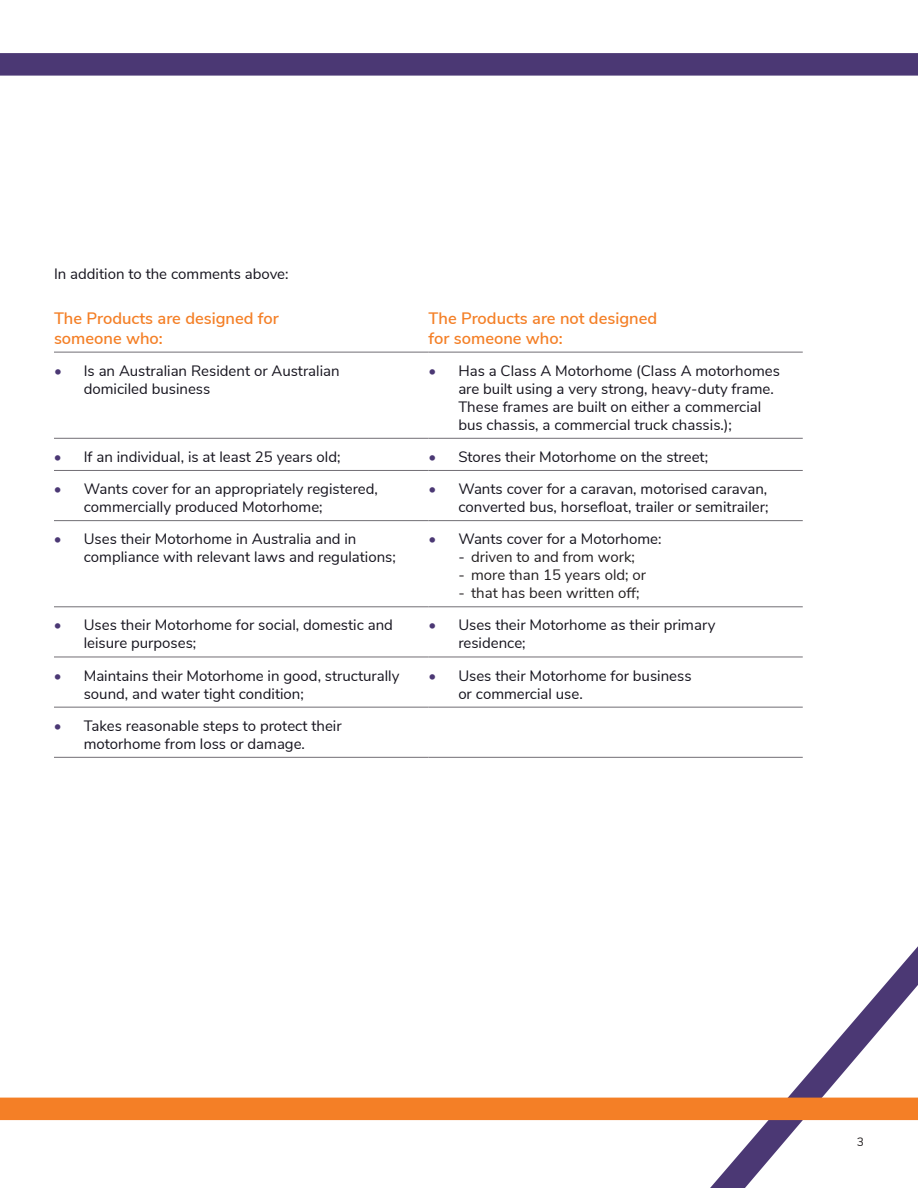
<style>
.page{position:relative;width:918px;height:1188px;background:#fff}
.page>*{position:absolute;margin:0;border:0;box-sizing:border-box;transform-origin:0 0}
.t1{font:600 16.5px/19.8px "Nunito Sans";color:#f47f26}
.t2{font:15px/18px "Nunito Sans";color:#16141e}
.t3{font:15px "Nunito Sans";color:#231f20}
.t4{font:12px "Nunito Sans";color:#231f20}
.s1{color:#4b3874}
.s2{color:#16141e}
</style>
<div class="page">
<svg style="left:710px;top:946px;width:208px;height:242px"></svg>
<hr style="left:54px;top:352px;width:375px;height:1px;background:#716e74">
<hr style="left:429px;top:352px;width:374px;height:1px;background:#716e74">
<hr style="left:54px;top:438px;width:375px;height:1px;background:#716e74">
<hr style="left:429px;top:438px;width:374px;height:1px;background:#716e74">
<hr style="left:54px;top:470px;width:375px;height:1px;background:#716e74">
<hr style="left:429px;top:470px;width:374px;height:1px;background:#716e74">
<hr style="left:54px;top:520px;width:375px;height:1px;background:#716e74">
<hr style="left:429px;top:520px;width:374px;height:1px;background:#716e74">
<hr style="left:54px;top:606px;width:375px;height:1px;background:#716e74">
<hr style="left:429px;top:606px;width:374px;height:1px;background:#716e74">
<hr style="left:54px;top:657px;width:375px;height:1px;background:#716e74">
<hr style="left:429px;top:657px;width:374px;height:1px;background:#716e74">
<hr style="left:54px;top:707px;width:375px;height:1px;background:#716e74">
<hr style="left:429px;top:707px;width:374px;height:1px;background:#716e74">
<hr style="left:54px;top:757px;width:375px;height:1px;background:#716e74">
<hr style="left:429px;top:757px;width:374px;height:1px;background:#716e74">
<div style="left:0;top:53px;width:918px;height:23px;background:#4b3874"></div>
<div style="left:0;top:1098px;width:918px;height:22px;background:#f47f26"></div>
<p class="t2" style="left:54px;top:264px;width:236px">In addition to the comments above:</p>
<p class="t1" style="left:54px;top:307px;width:226px">The Products are designed for someone who:</p>
<p class="t1" style="left:429px;top:307px;width:230px">The Products are not designed for someone who:</p>
<p class="t2" style="left:84px;top:361px;width:257px;text-indent:-30px"><span class="s1">•</span> Is an Australian Resident or Australian domiciled business</p>
<p class="t2" style="left:458px;top:361px;width:323px;text-indent:-30px"><span class="s1">•</span> Has a Class A Motorhome (Class A motorhomes are built using a very strong, heavy-duty frame.<br>These frames are built on either a commercial bus chassis, a commercial truck chassis.);</p>
<p class="t2" style="left:54px;top:447px;width:288px"><span class="s1">•</span> If an individual, is at least 25 years old;</p>
<p class="t2" style="left:429px;top:447px;width:281px"><span class="s1">•</span> Stores their Motorhome on the street;</p>
<p class="t2" style="left:84px;top:479px;width:296px;text-indent:-30px"><span class="s1">•</span> Wants cover for an appropriately registered, commercially produced Motorhome;</p>
<p class="t2" style="left:429px;top:479px;width:342px;text-align:right"><span class="s1">•</span> Wants cover for a caravan, motorised caravan, converted bus, horsefloat, trailer or semitrailer;</p>
<p class="t2" style="left:84px;top:529px;width:314px;text-indent:-30px"><span class="s1">•</span> Uses their Motorhome in Australia and in compliance with relevant laws and regulations;</p>
<p class="t2" style="left:429px;top:529px;width:234px"><span class="s1">•</span> Wants cover for a Motorhome:</p>
<p class="t3" style="left:458px;top:546px;width:178px"><span class="s2">-</span> driven to and from work;</p>
<p class="t3" style="left:458px;top:564px;width:189px">- more than 15 years old; or</p>
<p class="t3" style="left:458px;top:582px;width:183px">- that has been written off;</p>
<p class="t2" style="left:84px;top:615px;width:311px;text-indent:-30px"><span class="s1">•</span> Uses their Motorhome for social, domestic and leisure purposes;</p>
<p class="t2" style="left:458px;top:615px;width:259px;text-indent:-30px"><span class="s1">•</span> Uses their Motorhome as their primary residence;</p>
<p class="t2" style="left:84px;top:666px;width:317px;text-indent:-30px"><span class="s1">•</span> Maintains their Motorhome in good, structurally sound, and water tight condition;</p>
<p class="t2" style="left:458px;top:666px;width:235px;text-indent:-30px"><span class="s1">•</span> Uses their Motorhome for business or commercial use.</p>
<p class="t2" style="left:54px;top:716px;width:289px;text-align:center"><span class="s1">•</span> Takes reasonable steps to protect their motorhome from loss or damage.</p>
<p class="t4" style="left:857px;top:1133px;width:9px">3</p>
</div>
